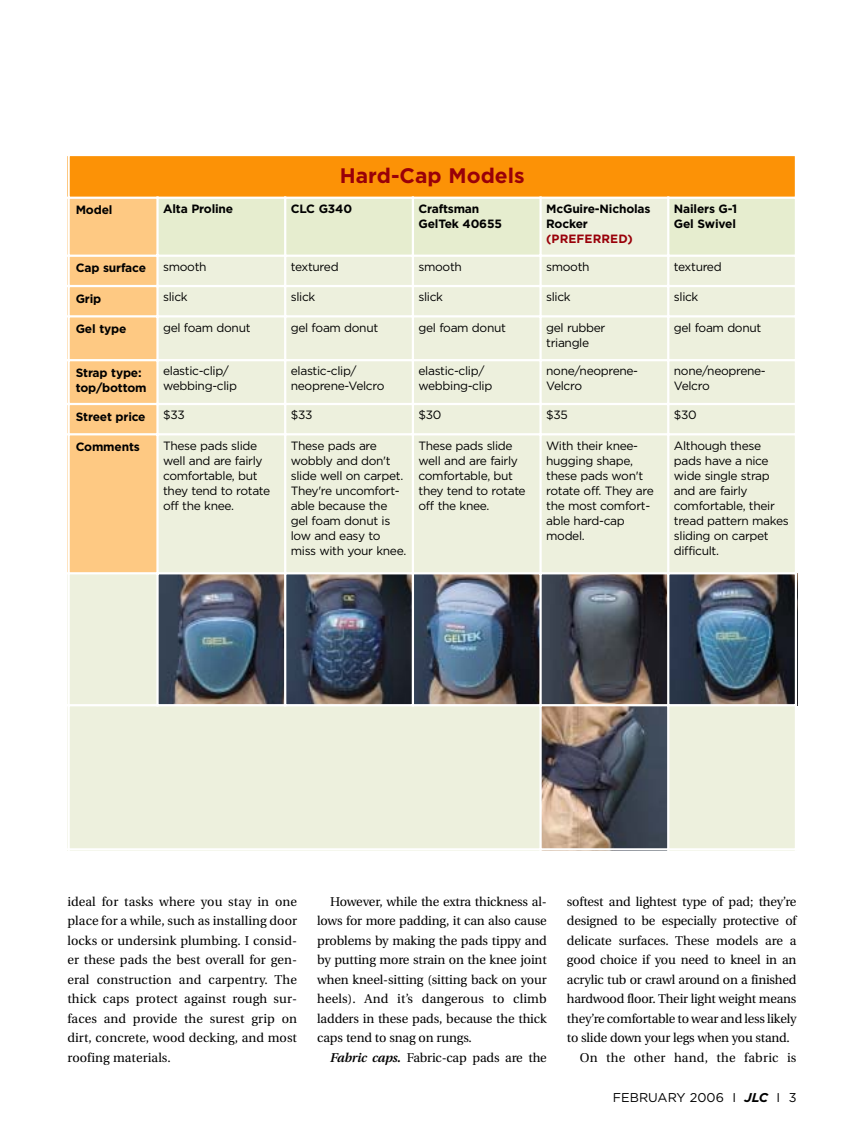
<style>
.page{position:relative;width:864px;height:1134px;background:#fff}
.page>*{position:absolute;margin:0;border:0;box-sizing:border-box;transform-origin:0 0}
.t1{font:700 21px "Gotham";color:#990009}
.t2{font:12.75px/19.5px "Utopia";letter-spacing:-.015em;color:#000;text-align:justify}
.t3{font:12.75px "Utopia";letter-spacing:.015em;color:#000}
.t4{font:12.75px "Gotham";color:#000}
.t5{font:12px/15px "Gotham";letter-spacing:-.03em;color:#000}
.t6{font:700 12px/15px "Gotham";letter-spacing:-.015em;color:#000}
.t7{font:700 12px "Gotham";letter-spacing:.005em;color:#990009}
.s1{font-weight:600;font-style:italic}
.s2{font-weight:700;font-style:italic}
</style>
<div class="page">
<div style="left:68px;top:154px;width:728px;height:44px;background:#fc9206"></div>
<div style="left:68px;top:198px;width:90px;height:58px;background:#fec983"></div>
<div style="left:158px;top:198px;width:127px;height:58px;background:#e6edcf"></div>
<div style="left:285px;top:198px;width:128px;height:58px;background:#e6edcf"></div>
<div style="left:413px;top:198px;width:128px;height:58px;background:#e6edcf"></div>
<div style="left:541px;top:198px;width:127px;height:58px;background:#edf0dd"></div>
<div style="left:668px;top:198px;width:129px;height:58px;background:#e6edcf"></div>
<div style="left:68px;top:256px;width:90px;height:30px;background:#fec983"></div>
<div style="left:158px;top:256px;width:127px;height:30px;background:#edf0dd"></div>
<div style="left:285px;top:256px;width:128px;height:30px;background:#edf0dd"></div>
<div style="left:413px;top:256px;width:128px;height:30px;background:#edf0dd"></div>
<div style="left:541px;top:256px;width:127px;height:30px;background:#edf0dd"></div>
<div style="left:668px;top:256px;width:129px;height:30px;background:#edf0dd"></div>
<div style="left:68px;top:286px;width:90px;height:30px;background:#fec983"></div>
<div style="left:158px;top:286px;width:127px;height:30px;background:#edf0dd"></div>
<div style="left:285px;top:286px;width:128px;height:30px;background:#edf0dd"></div>
<div style="left:413px;top:286px;width:128px;height:30px;background:#edf0dd"></div>
<div style="left:541px;top:286px;width:127px;height:30px;background:#edf0dd"></div>
<div style="left:668px;top:286px;width:129px;height:30px;background:#edf0dd"></div>
<div style="left:68px;top:316px;width:90px;height:44px;background:#fec983"></div>
<div style="left:158px;top:316px;width:127px;height:44px;background:#edf0dd"></div>
<div style="left:285px;top:316px;width:128px;height:44px;background:#edf0dd"></div>
<div style="left:413px;top:316px;width:128px;height:44px;background:#edf0dd"></div>
<div style="left:541px;top:316px;width:127px;height:44px;background:#edf0dd"></div>
<div style="left:668px;top:316px;width:129px;height:44px;background:#edf0dd"></div>
<div style="left:68px;top:360px;width:90px;height:44px;background:#fec983"></div>
<div style="left:158px;top:360px;width:127px;height:44px;background:#edf0dd"></div>
<div style="left:285px;top:360px;width:128px;height:44px;background:#edf0dd"></div>
<div style="left:413px;top:360px;width:128px;height:44px;background:#edf0dd"></div>
<div style="left:541px;top:360px;width:127px;height:44px;background:#edf0dd"></div>
<div style="left:668px;top:360px;width:129px;height:44px;background:#edf0dd"></div>
<div style="left:68px;top:404px;width:90px;height:30px;background:#fec983"></div>
<div style="left:158px;top:404px;width:127px;height:30px;background:#edf0dd"></div>
<div style="left:285px;top:404px;width:128px;height:30px;background:#edf0dd"></div>
<div style="left:413px;top:404px;width:128px;height:30px;background:#edf0dd"></div>
<div style="left:541px;top:404px;width:127px;height:30px;background:#edf0dd"></div>
<div style="left:668px;top:404px;width:129px;height:30px;background:#edf0dd"></div>
<div style="left:68px;top:434px;width:90px;height:139px;background:#fec983"></div>
<div style="left:158px;top:434px;width:127px;height:139px;background:#edf0dd"></div>
<div style="left:285px;top:434px;width:128px;height:139px;background:#edf0dd"></div>
<div style="left:413px;top:434px;width:128px;height:139px;background:#edf0dd"></div>
<div style="left:541px;top:434px;width:127px;height:139px;background:#edf0dd"></div>
<div style="left:668px;top:434px;width:129px;height:139px;background:#edf0dd"></div>
<div style="left:68px;top:573px;width:90px;height:132px;background:#edf0dd"></div>
<img style="left:159px;top:574px;width:125px;height:130px">
<img style="left:286px;top:574px;width:126px;height:130px">
<img style="left:414px;top:574px;width:125px;height:130px">
<svg style="left:542px;top:574px;width:125px;height:130px;background:#494a50"></svg>
<img style="left:669px;top:574px;width:126px;height:130px">
<div style="left:68px;top:705px;width:473px;height:145px;background:#edf0dd"></div>
<img style="left:542px;top:706px;width:125px;height:142px">
<div style="left:668px;top:705px;width:129px;height:145px;background:#edf0dd"></div>
<hr style="left:68px;top:154px;width:2px;height:696px;background:#fff">
<hr style="left:156px;top:197px;width:3px;height:509px;background:#fff">
<hr style="left:284px;top:197px;width:2px;height:509px;background:#fff">
<hr style="left:412px;top:197px;width:2px;height:509px;background:#fff">
<hr style="left:539px;top:197px;width:3px;height:653px;background:#fff">
<hr style="left:667px;top:197px;width:2px;height:653px;background:#fff">
<hr style="left:795px;top:154px;width:2px;height:696px;background:#fff">
<hr style="left:68px;top:154px;width:729px;height:2px;background:#fff">
<hr style="left:68px;top:197px;width:729px;height:2px;background:#fff">
<hr style="left:68px;top:255px;width:729px;height:2px;background:#fff">
<hr style="left:68px;top:285px;width:729px;height:2px;background:#fff">
<hr style="left:68px;top:315px;width:729px;height:2px;background:#fff">
<hr style="left:68px;top:359px;width:729px;height:2px;background:#fff">
<hr style="left:68px;top:403px;width:729px;height:2px;background:#fff">
<hr style="left:68px;top:433px;width:729px;height:2px;background:#fff">
<hr style="left:68px;top:572px;width:729px;height:2px;background:#fff">
<hr style="left:68px;top:704px;width:729px;height:2px;background:#fff">
<hr style="left:68px;top:848px;width:729px;height:2px;background:#fff">
<h1 class="t1" style="left:340px;top:167px;width:186px">Hard-Cap Models</h1>
<p class="t6" style="left:76px;top:204px;width:38px">Model</p>
<p class="t6" style="left:163px;top:202px;width:72px">Alta Proline</p>
<p class="t6" style="left:291px;top:202px;width:63px">CLC G340</p>
<p class="t6" style="left:419px;top:202px;width:85px">Craftsman<br>GelTek 40655</p>
<p class="t6" style="left:546px;top:202px;width:106px">McGuire-Nicholas<br>Rocker</p>
<p class="t7" style="left:546px;top:234px;width:88px">(PREFERRED)</p>
<p class="t6" style="left:674px;top:202px;width:65px">Nailers G-1<br>Gel Swivel</p>
<p class="t6" style="left:76px;top:262px;width:72px">Cap surface</p>
<p class="t5" style="left:163px;top:260px;width:45px">smooth</p>
<p class="t5" style="left:291px;top:260px;width:49px">textured</p>
<p class="t5" style="left:419px;top:260px;width:45px">smooth</p>
<p class="t5" style="left:546px;top:260px;width:45px">smooth</p>
<p class="t5" style="left:674px;top:260px;width:49px">textured</p>
<p class="t6" style="left:76px;top:292px;width:27px">Grip</p>
<p class="t5" style="left:163px;top:290px;width:26px">slick</p>
<p class="t5" style="left:291px;top:290px;width:26px">slick</p>
<p class="t5" style="left:419px;top:290px;width:26px">slick</p>
<p class="t5" style="left:546px;top:290px;width:26px">slick</p>
<p class="t5" style="left:674px;top:290px;width:26px">slick</p>
<p class="t6" style="left:76px;top:322px;width:52px">Gel type</p>
<p class="t5" style="left:163px;top:321px;width:89px">gel foam donut</p>
<p class="t5" style="left:291px;top:321px;width:89px">gel foam donut</p>
<p class="t5" style="left:419px;top:321px;width:89px">gel foam donut</p>
<p class="t5" style="left:546px;top:321px;width:61px">gel rubber triangle</p>
<p class="t5" style="left:674px;top:321px;width:89px">gel foam donut</p>
<p class="t6" style="left:76px;top:366px;width:72px">Strap type: top/bottom</p>
<p class="t5" style="left:163px;top:364px;width:75px">elastic-clip/ webbing-clip</p>
<p class="t5" style="left:291px;top:364px;width:95px">elastic-clip/ neoprene-Velcro</p>
<p class="t5" style="left:419px;top:364px;width:75px">elastic-clip/ webbing-clip</p>
<p class="t5" style="left:546px;top:364px;width:93px">none/neoprene-<br>Velcro</p>
<p class="t5" style="left:674px;top:364px;width:93px">none/neoprene-<br>Velcro</p>
<p class="t6" style="left:76px;top:410px;width:71px">Street price</p>
<p class="t5" style="left:163px;top:408px;width:23px">$33</p>
<p class="t5" style="left:291px;top:408px;width:23px">$33</p>
<p class="t5" style="left:419px;top:408px;width:24px">$30</p>
<p class="t5" style="left:546px;top:408px;width:23px">$35</p>
<p class="t5" style="left:674px;top:408px;width:24px">$30</p>
<p class="t6" style="left:76px;top:440px;width:66px">Comments</p>
<p class="t5" style="left:163px;top:439px;width:109px">These pads slide well and are fairly comfortable, but they tend to rotate off the knee.</p>
<p class="t5" style="left:291px;top:439px;width:117px">These pads are wobbly and don't slide well on carpet.<br>They're uncomfort&shy;able because the gel foam donut is low and easy to miss with your knee.</p>
<p class="t5" style="left:419px;top:439px;width:109px">These pads slide well and are fairly comfortable, but they tend to rotate off the knee.</p>
<p class="t5" style="left:546px;top:439px;width:109px">With their knee&shy;hugging shape, these pads won't rotate off. They are the most comfort&shy;able hard-cap model.</p>
<p class="t5" style="left:674px;top:439px;width:116px">Although these pads have a nice wide single strap and are fairly comfortable, their tread pattern makes sliding on carpet difficult.</p>
<p class="t2" style="left:68px;top:893px;width:231px">ideal for tasks where you stay in one place for a while, such as installing door locks or undersink plumbing. I consid&shy;er these pads the best overall for gen&shy;eral construction and carpentry. The thick caps protect against rough sur&shy;faces and provide the surest grip on dirt, concrete, wood decking, and most roofing materials.</p>
<p class="t2" style="left:317px;top:893px;width:231px;text-indent:13px">However, while the extra thickness al&shy;lows for more padding, it can also cause problems by making the pads tippy and by putting more strain on the knee joint when kneel-sitting (sitting back on your heels). And it’s dangerous to climb ladders in these pads, because the thick caps tend to snag on rungs.</p>
<p class="t2" style="left:330px;top:1049px;width:218px"><span class="s1">Fabric caps.</span> Fabric-cap pads are the</p>
<p class="t2" style="left:567px;top:893px;width:231px">softest and lightest type of pad; they’re</p>
<p class="t2" style="left:567px;top:913px;width:231px">designed to be especially protective of</p>
<p class="t2" style="left:567px;top:932px;width:231px">delicate surfaces. These models are a</p>
<p class="t2" style="left:567px;top:952px;width:231px">good choice if you need to kneel in an</p>
<p class="t2" style="left:567px;top:971px;width:231px">acrylic tub or crawl around on a finished</p>
<p class="t2" style="left:567px;top:991px;width:231px">hardwood floor. Their light weight means</p>
<p class="t2" style="left:567px;top:1010px;width:231px">they’re comfortable to wear and less likely</p>
<p class="t2" style="left:567px;top:1030px;width:225px">to slide down your legs when you stand.</p>
<p class="t3" style="left:580px;top:1053px;width:218px">On the other hand, the fabric is</p>
<p class="t4" style="left:613px;top:1093px;width:185px">FEBRUARY 2006 I <span class="s2">JLC</span> I 3</p>
</div>
